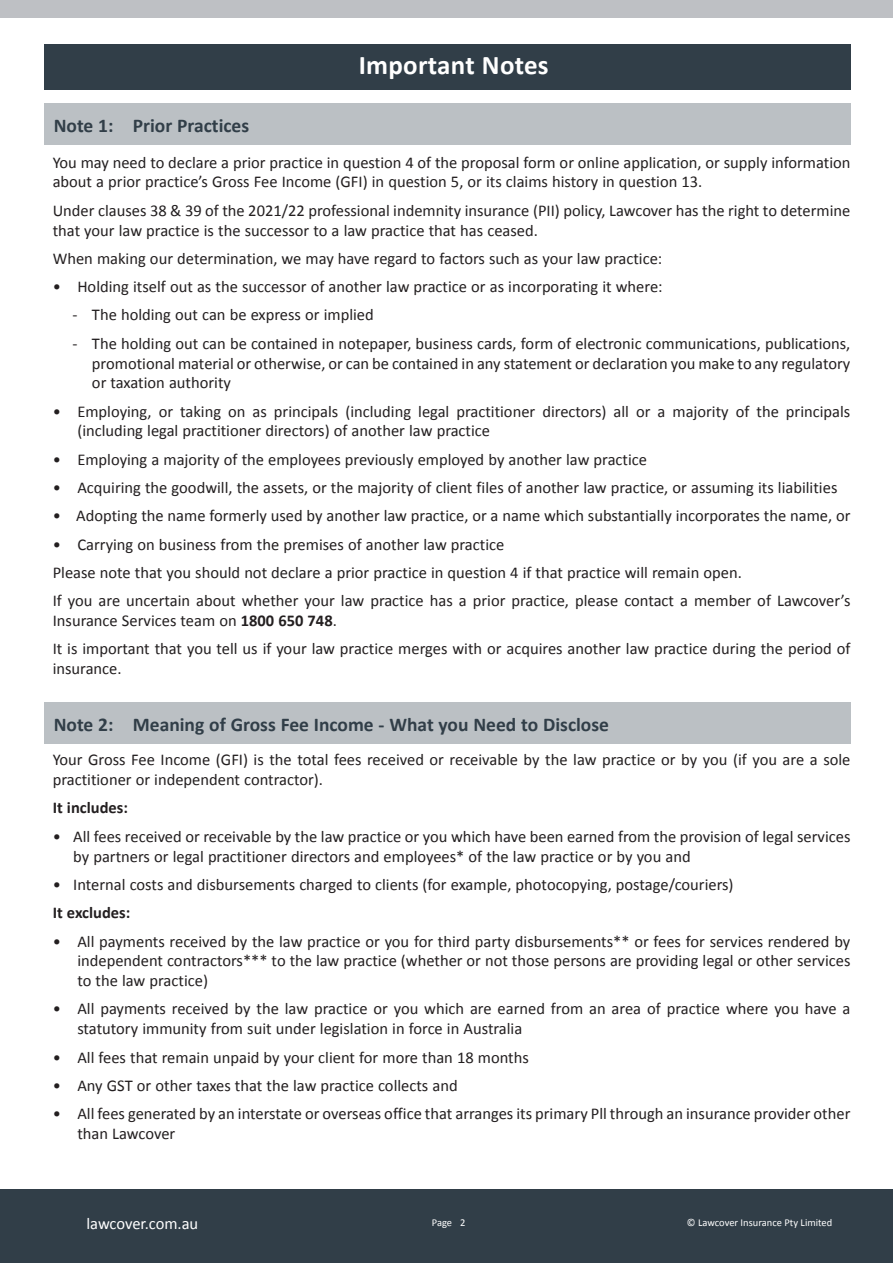
<style>
.page{position:relative;width:893px;height:1263px;background:#fff}
.page>*{position:absolute;margin:0;border:0;box-sizing:border-box;transform-origin:0 0}
.t1{font:700 27px "Calibri";letter-spacing:.01em;color:#fff}
.t2{font:700 19.5px "Calibri";color:#313e48}
.t3{font:16.5px/19.8px "Calibri";color:#231f20}
.t4{font:700 16.5px "Calibri";color:#231f20}
.t5{font:16.5px "Calibri";letter-spacing:-.005em;color:#fff}
.t6{font:10.5px "Calibri";color:#fff}
.s1{font-weight:700}
</style>
<div class="page">
<div style="left:44px;top:44px;width:806px;height:45px;background:#313e48"></div>
<div style="left:44px;top:104px;width:806px;height:41px;background:#bbc0c4"></div>
<div style="left:44px;top:702px;width:806px;height:41px;background:#bbc0c4"></div>
<div style="left:0;top:0;width:893px;height:17px;background:#bec0c4"></div>
<div style="left:0;top:1190px;width:893px;height:73px;background:#313e48"></div>
<p class="t2" style="left:54px;top:113px;width:197px">Note 1: Prior Practices</p>
<p class="t1" style="left:359px;top:49px;width:191px">Important Notes</p>
<p class="t3" style="left:53px;top:152px;width:799px">You may need to declare a prior practice in question 4 of the proposal form or online application, or supply information about a prior practice’s Gross Fee Income (GFI) in question 5, or its claims history in question 13.</p>
<p class="t3" style="left:53px;top:200px;width:799px">Under clauses 38 &amp; 39 of the 2021/22 professional indemnity insurance (PII) policy, Lawcover has the right to determine that your law practice is the successor to a law practice that has ceased.</p>
<p class="t3" style="left:53px;top:248px;width:611px">When making our determination, we may have regard to factors such as your law practice:</p>
<p class="t3" style="left:53px;top:276px;width:611px">• Holding itself out as the successor of another law practice or as incorporating it where:</p>
<p class="t3" style="left:72px;top:305px;width:303px">- The holding out can be express or implied</p>
<p class="t3" style="left:92px;top:333px;width:760px;text-align:justify;text-indent:-19px">- The holding out can be contained in notepaper, business cards, form of electronic communications, publications, promotional material or otherwise, or can be contained in any statement or declaration you make to any regulatory or taxation authority</p>
<p class="t3" style="left:77px;top:401px;width:774px;text-indent:-25px">• Employing, or taking on as principals (including legal practitioner directors) all or a majority of the principals (including legal practitioner directors) of another law practice</p>
<p class="t3" style="left:53px;top:449px;width:596px">• Employing a majority of the employees previously employed by another law practice</p>
<p class="t3" style="left:53px;top:477px;width:786px">• Acquiring the goodwill, the assets, or the majority of client files of another law practice, or assuming its liabilities</p>
<p class="t3" style="left:53px;top:505px;width:799px">• Adopting the name formerly used by another law practice, or a name which substantially incorporates the name, or</p>
<p class="t3" style="left:53px;top:534px;width:453px">• Carrying on business from the premises of another law practice</p>
<p class="t3" style="left:53px;top:562px;width:691px">Please note that you should not declare a prior practice in question 4 if that practice will remain open.</p>
<p class="t3" style="left:53px;top:590px;width:799px">If you are uncertain about whether your law practice has a prior practice, please contact a member of Lawcover’s<br>Insurance Services team on <span class="s1">1800 650 748</span>.</p>
<p class="t3" style="left:53px;top:638px;width:799px">It is important that you tell us if your law practice merges with or acquires another law practice during the period of insurance.</p>
<p class="t2" style="left:54px;top:712px;width:557px">Note 2: Meaning of Gross Fee Income - What you Need to Disclose</p>
<p class="t3" style="left:53px;top:749px;width:799px">Your Gross Fee Income (GFI) is the total fees received or receivable by the law practice or by you (if you are a sole practitioner or independent contractor).</p>
<p class="t4" style="left:53px;top:798px;width:77px">It includes:</p>
<p class="t3" style="left:73px;top:826px;width:779px;text-indent:-21px">• All fees received or receivable by the law practice or you which have been earned from the provision of legal services by partners or legal practitioner directors and employees* of the law practice or by you and</p>
<p class="t3" style="left:53px;top:874px;width:682px">• Internal costs and disbursements charged to clients (for example, photocopying, postage/couriers)</p>
<p class="t4" style="left:53px;top:902px;width:79px">It excludes:</p>
<p class="t3" style="left:77px;top:931px;width:775px;text-align:justify;text-indent:-25px">• All payments received by the law practice or you for third party disbursements** or fees for services rendered by independent contractors*** to the law practice (whether or not those persons are providing legal or other services to the law practice)</p>
<p class="t3" style="left:77px;top:998px;width:775px;text-indent:-25px">• All payments received by the law practice or you which are earned from an area of practice where you have a statutory immunity from suit under legislation in force in Australia</p>
<p class="t3" style="left:53px;top:1047px;width:478px">• All fees that remain unpaid by your client for more than 18 months</p>
<p class="t3" style="left:53px;top:1075px;width:406px">• Any GST or other taxes that the law practice collects and</p>
<p class="t3" style="left:77px;top:1103px;width:775px;text-indent:-25px">• All fees generated by an interstate or overseas office that arranges its primary Pll through an insurance provider other than Lawcover</p>
<p class="t5" style="left:86px;top:1212px;width:113px">lawcover.com.au</p>
<p class="t6" style="left:432px;top:1216px;width:35px">Page 2</p>
<p class="t6" style="left:687px;top:1216px;width:147px">© Lawcover Insurance Pty Limited</p>
</div>
